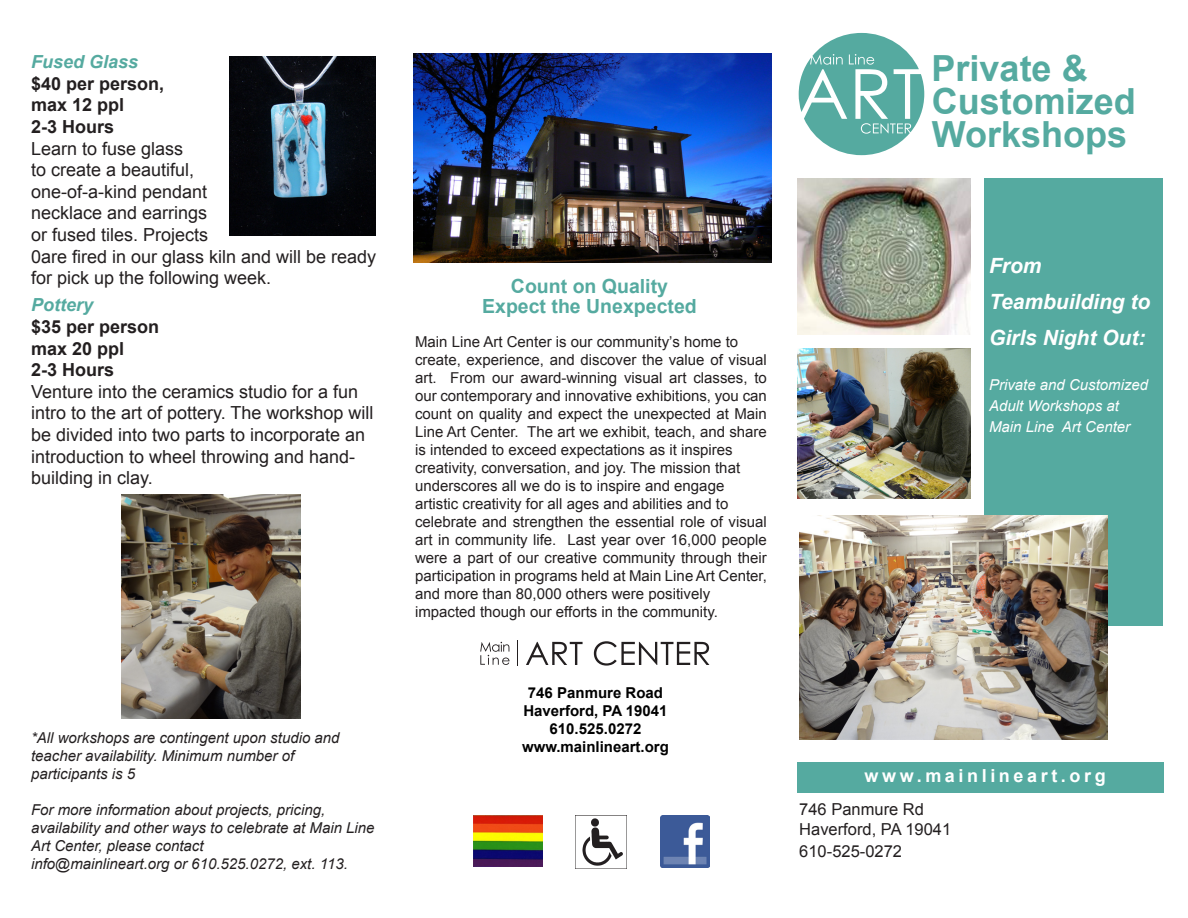
<style>
.page{position:relative;width:1188px;height:918px;background:#fff}
.page>*{position:absolute;margin:0;border:0;box-sizing:border-box;transform-origin:0 0}
.t1{font:700 36px "Arial";color:#55aaa0}
.t2{font:italic 700 21px/36px "Arial";color:#fff}
.t3{font:700 19.5px "Arial";color:#55aaa0}
.t4{font:18px/21.6px "Arial";color:#231f20}
.t5{font:700 18px "Arial";color:#231f20}
.t6{font:700 18px "Arial";letter-spacing:.2em;color:#fff}
.t7{font:italic 700 18px "Arial";color:#55aaa0}
.t8{font:16.5px "Arial";color:#231f20}
.t9{font:15px/18px "Arial";color:#231f20;text-align:justify}
.t10{font:italic 15px/18px "Arial";color:#231f20}
.t11{font:700 15px "Arial";color:#000}
.t12{font:italic 15px/21px "Arial";color:#fff}
</style>
<div class="page">
<div style="left:797px;top:762px;width:367px;height:30px;background:#55aaa0"></div>
<div style="left:984px;top:178px;width:178px;height:447px;background:#55aaa0"></div>
<svg style="left:799px;top:33px;width:125px;height:122px"></svg>
<img style="left:797px;top:178px;width:173px;height:157px">
<img style="left:797px;top:349px;width:173px;height:150px">
<img style="left:575px;top:816px;width:52px;height:52px">
<img style="left:474px;top:816px;width:69px;height:51px">
<img style="left:414px;top:54px;width:357px;height:209px">
<img style="left:660px;top:816px;width:50px;height:51px">
<svg style="left:480px;top:642px;width:30px;height:23px"></svg>
<svg style="left:526px;top:642px;width:57px;height:23px"></svg>
<svg style="left:594px;top:641px;width:115px;height:25px"></svg>
<svg style="left:517px;top:641px;width:1px;height:25px"></svg>
<img style="left:230px;top:56px;width:146px;height:180px">
<img style="left:799px;top:516px;width:308px;height:224px">
<img style="left:122px;top:494px;width:179px;height:224px">
<p class="t7" style="left:31px;top:50px;width:109px">Fused Glass</p>
<p class="t5" style="left:31px;top:71px;width:135px">$40 per person,</p>
<p class="t5" style="left:31px;top:93px;width:95px">max 12 ppl</p>
<p class="t5" style="left:31px;top:115px;width:85px">2-3 Hours</p>
<p class="t4" style="left:31px;top:138px;width:154px">Learn to fuse glass</p>
<p class="t4" style="left:31px;top:159px;width:165px">to create a beautiful,</p>
<p class="t4" style="left:31px;top:181px;width:178px">one-of-a-kind pendant</p>
<p class="t4" style="left:31px;top:202px;width:178px">necklace and earrings</p>
<p class="t4" style="left:31px;top:224px;width:179px">or fused tiles. Projects</p>
<p class="t4" style="left:31px;top:246px;width:347px">0are fired in our glass kiln and will be ready for pick up the following week.</p>
<p class="t7" style="left:31px;top:293px;width:64px">Pottery</p>
<p class="t5" style="left:31px;top:315px;width:130px">$35 per person</p>
<p class="t5" style="left:31px;top:336px;width:95px">max 20 ppl</p>
<p class="t5" style="left:31px;top:358px;width:85px">2-3 Hours</p>
<p class="t4" style="left:31px;top:381px;width:344px">Venture into the ceramics studio for a fun intro to the art of pottery. The workshop will be divided into two parts to incorporate an introduction to wheel throwing and hand&shy;building in clay.</p>
<p class="t10" style="left:31px;top:729px;width:310px">*All workshops are contingent upon studio and</p>
<p class="t10" style="left:31px;top:747px;width:265px">teacher availability. Minimum number of</p>
<p class="t10" style="left:31px;top:765px;width:106px">participants is 5</p>
<p class="t10" style="left:31px;top:801px;width:296px">For more information about projects, pricing,</p>
<p class="t10" style="left:31px;top:819px;width:345px">availability and other ways to celebrate at Main Line<br>Art Center, please contact</p>
<p class="t10" style="left:31px;top:855px;width:318px">info@mainlineart.org or 610.525.0272, ext. 113.</p>
<p class="t1" style="left:932px;top:45px;width:158px">Private &amp;</p>
<p class="t1" style="left:932px;top:78px;width:206px">Customized</p>
<p class="t1" style="left:932px;top:111px;width:197px">Workshops</p>
<p class="t3" style="left:511px;top:273px;width:159px">Count on Quality</p>
<p class="t3" style="left:482px;top:293px;width:216px">Expect the Unexpected</p>
<p class="t9" style="left:415px;top:333px;width:325px">Main Line Art Center is our community’s home to</p>
<p class="t9" style="left:415px;top:351px;width:353px">create, experience, and discover the value of visual art. From our award-winning visual art classes, to our contemporary and innovative exhibitions, you can count on quality and expect the unexpected at Main Line Art Center. The art we exhibit, teach, and share is intended to exceed expectations as it inspires</p>
<p class="t9" style="left:415px;top:459px;width:327px">creativity, conversation, and joy. The mission that</p>
<p class="t9" style="left:415px;top:477px;width:311px">underscores all we do is to inspire and engage</p>
<p class="t9" style="left:415px;top:495px;width:315px">artistic creativity for all ages and abilities and to</p>
<p class="t9" style="left:415px;top:513px;width:353px">celebrate and strengthen the essential role of visual art in community life. Last year over 16,000 people were a part of our creative community through their participation in programs held at Main Line Art Center, and more than 80,000 others were positively</p>
<p class="t9" style="left:415px;top:603px;width:304px">impacted though our efforts in the community.</p>
<p class="t11" style="left:528px;top:683px;width:137px">746 Panmure Road</p>
<p class="t11" style="left:523px;top:701px;width:146px">Haverford, PA 19041</p>
<p class="t11" style="left:550px;top:719px;width:93px">610.525.0272</p>
<p class="t11" style="left:522px;top:737px;width:148px">www.mainlineart.org</p>
<p class="t2" style="left:989px;top:248px;width:54px">From</p>
<p class="t2" style="left:989px;top:284px;width:163px">Teambuilding to<br>Girls Night Out:</p>
<p class="t12" style="left:989px;top:375px;width:161px">Private and Customized<br>Adult Workshops at</p>
<p class="t12" style="left:989px;top:417px;width:143px">Main Line Art Center</p>
<p class="t6" style="left:865px;top:764px;width:243px">www.mainlineart.org</p>
<p class="t8" style="left:799px;top:799px;width:126px">746 Panmure Rd</p>
<p class="t8" style="left:799px;top:818px;width:153px">Haverford, PA 19041</p>
<p class="t8" style="left:799px;top:840px;width:104px">610-525-0272</p>
</div>
